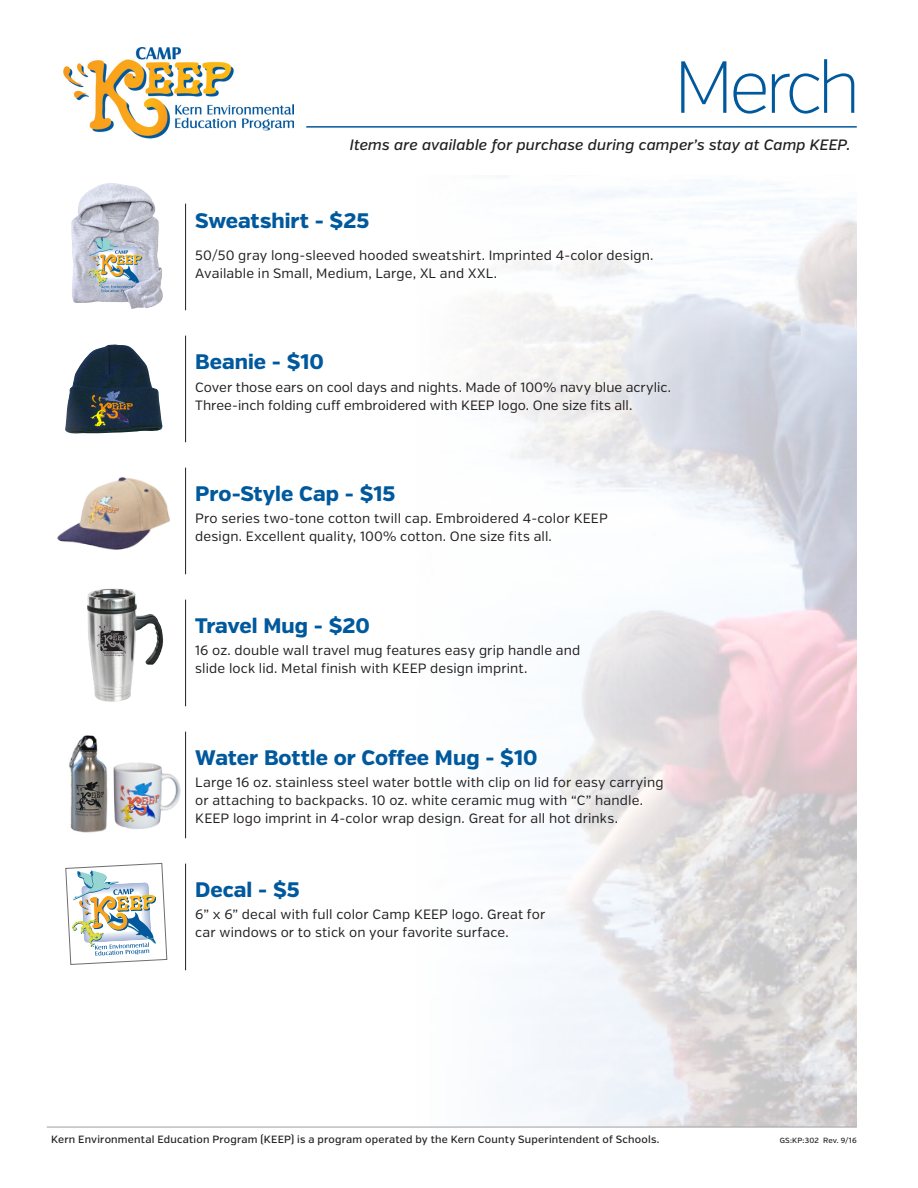
<style>
.page{position:relative;width:918px;height:1188px;background:#fff}
.page>*{position:absolute;margin:0;border:0;box-sizing:border-box;transform-origin:0 0}
.ITEM{font:200 73.5px "Verb";letter-spacing:-.08em;color:#00599d}
.ITEM-2{font:800 21px "Verb";color:#00599d}
.t1{font:italic 500 15px "Verb";letter-spacing:.005em;color:#231f20}
.boxed_text{font:13.5px/18px "Verb";letter-spacing:.01em;color:#231f20}
.t2{font:500 10.5px "Verb";letter-spacing:.025em;color:#231f20}
.t3{font:500 7.5px "Verb";letter-spacing:.025em;color:#231f20}
</style>
<div class="page">
<img style="left:113px;top:762px;width:68px;height:67px">
<img style="left:69px;top:735px;width:39px;height:98px">
<img style="left:63px;top:48px;width:230px;height:91px">
<img style="left:71px;top:183px;width:92px;height:126px">
<hr style="left:306px;top:126px;width:551px;height:2px;background:#00599d">
<hr style="left:47px;top:1127px;width:810px;height:1px;background:#a8a9ad">
<img style="left:87px;top:588px;width:77px;height:114px">
<img style="left:57px;top:477px;width:113px;height:73px">
<img style="left:65px;top:344px;width:98px;height:90px">
<hr style="left:185px;top:204px;width:1px;height:106px;background:#231f20">
<hr style="left:185px;top:336px;width:1px;height:106px;background:#231f20">
<hr style="left:185px;top:468px;width:1px;height:106px;background:#231f20">
<hr style="left:185px;top:600px;width:1px;height:106px;background:#231f20">
<hr style="left:185px;top:732px;width:1px;height:106px;background:#231f20">
<hr style="left:185px;top:864px;width:1px;height:106px;background:#231f20">
<svg style="left:65px;top:863px;width:103px;height:102px"></svg>
<p class="ITEM" style="left:673px;top:44px;width:189px">Merch</p>
<p class="t1" style="left:350px;top:136px;width:502px">Items are available for purchase during camper’s stay at Camp KEEP.</p>
<p class="ITEM-2" style="left:195px;top:208px;width:176px">Sweatshirt - $25</p>
<p class="boxed_text" style="left:195px;top:246px;width:460px">50/50 gray long-sleeved hooded sweatshirt. Imprinted 4-color design.<br>Available in Small, Medium, Large, XL and XXL.</p>
<p class="ITEM-2" style="left:195px;top:349px;width:130px">Beanie - $10</p>
<p class="boxed_text" style="left:195px;top:379px;width:477px">Cover those ears on cool days and nights. Made of 100% navy blue acrylic.<br>Three-inch folding cuff embroidered with KEEP logo. One size fits all.</p>
<p class="ITEM-2" style="left:195px;top:481px;width:202px">Pro-Style Cap - $15</p>
<p class="boxed_text" style="left:195px;top:509px;width:414px">Pro series two-tone cotton twill cap. Embroidered 4-color KEEP design. Excellent quality, 100% cotton. One size fits all.</p>
<p class="ITEM-2" style="left:195px;top:613px;width:176px">Travel Mug - $20</p>
<p class="boxed_text" style="left:195px;top:641px;width:387px">16 oz. double wall travel mug features easy grip handle and slide lock lid. Metal finish with KEEP design imprint.</p>
<p class="ITEM-2" style="left:195px;top:745px;width:344px">Water Bottle or Coffee Mug - $10</p>
<p class="boxed_text" style="left:195px;top:773px;width:470px">Large 16 oz. stainless steel water bottle with clip on lid for easy carrying or attaching to backpacks. 10 oz. white ceramic mug with “C” handle.<br>KEEP logo imprint in 4-color wrap design. Great for all hot drinks.</p>
<p class="ITEM-2" style="left:195px;top:877px;width:106px">Decal - $5</p>
<p class="boxed_text" style="left:195px;top:905px;width:352px">6” x 6” decal with full color Camp KEEP logo. Great for car windows or to stick on your favorite surface.</p>
<p class="t2" style="left:51px;top:1133px;width:610px">Kern Environmental Education Program (KEEP) is a program operated by the Kern County Superintendent of Schools.</p>
<p class="t3" style="left:780px;top:1136px;width:78px">GS:KP:302 Rev. 9/16</p>
</div>
